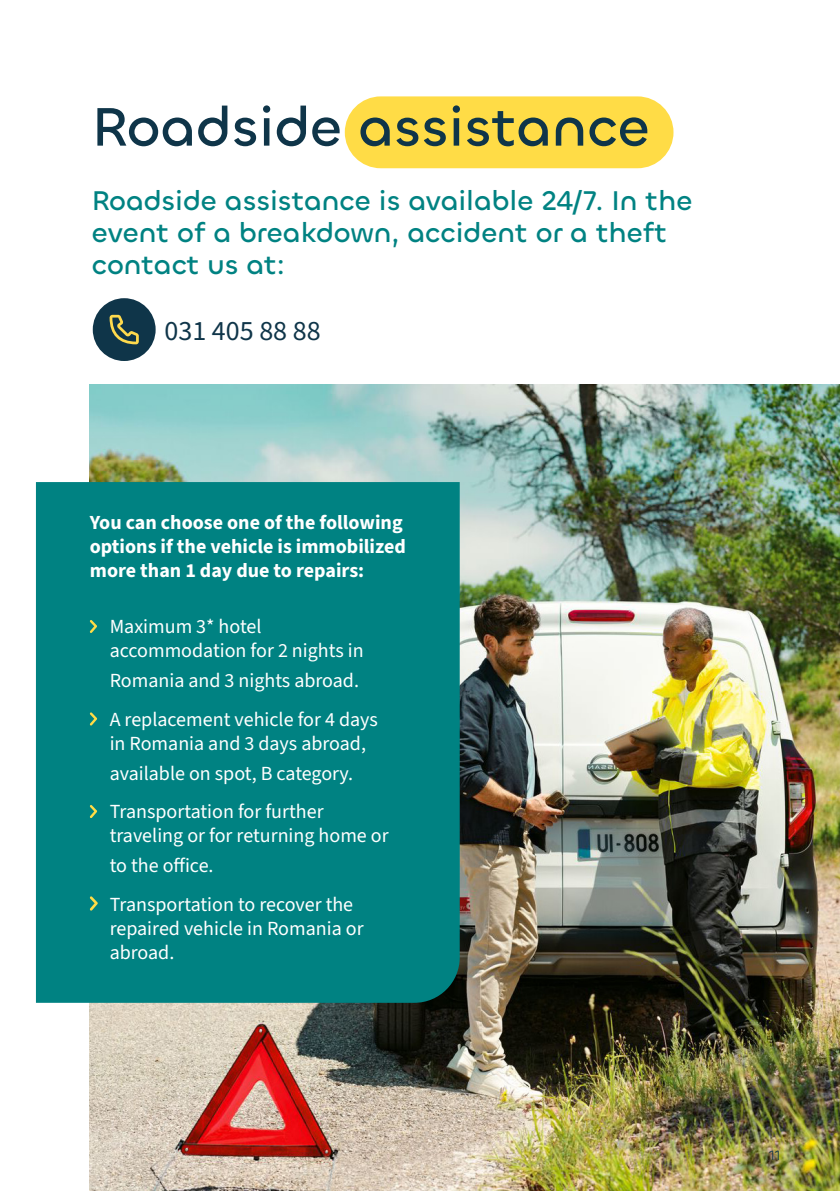
<style>
.page{position:relative;width:840px;height:1191px;background:#fff}
.page>*{position:absolute;margin:0;border:0;box-sizing:border-box;transform-origin:0 0}
.t1{font:500 56px "Chillax";color:#0f3549}
.SUBTITLE{font:500 28px/32px "Chillax";color:#008282}
.TEXT{font:28px "Source Sans 3";color:#0f3549}
.LIST{font:20px/24px "Source Sans 3";color:#fff}
.TEXT-2{font:700 20px/24px "Source Sans 3";color:#fff}
.t2{font:14px "Chillax";color:#0f3549}
</style>
<div class="page">
<img style="left:90px;top:384px;width:749px;height:807px">
<div style="left:36px;top:482px;width:423px;height:520px;background:#008282"></div>
<div style="left:344px;top:96px;width:329px;height:72px;background:#ffdc46;border-radius:36px"></div>
<svg style="left:90px;top:620px;width:7px;height:13px"></svg>
<svg style="left:90px;top:712px;width:7px;height:13px"></svg>
<svg style="left:90px;top:805px;width:7px;height:13px"></svg>
<svg style="left:90px;top:896px;width:8px;height:14px"></svg>
<div style="left:93px;top:298px;width:62px;height:63px;background:#0f3549;border-radius:50%"></div>
<svg style="left:109px;top:315px;width:30px;height:29px"></svg>
<p class="t1" style="left:92px;top:92px;width:559px">Roadside assistance</p>
<p class="SUBTITLE" style="left:92px;top:184px;width:602px">Roadside assistance is available 24/7. In the event of a breakdown, accident or a theft contact us at:</p>
<p class="TEXT" style="left:164px;top:312px;width:157px">031 405 88 88</p>
<p class="TEXT-2" style="left:90px;top:511px;width:317px">You can choose one of the following options if the vehicle is immobilized more than 1 day due to repairs:</p>
<p class="LIST" style="left:110px;top:615px;width:255px">Maximum 3* hotel accommodation for 2 nights in</p>
<p class="LIST" style="left:110px;top:669px;width:251px">Romania and 3 nights abroad.</p>
<p class="LIST" style="left:110px;top:707px;width:269px">A replacement vehicle for 4 days in Romania and 3 days abroad,</p>
<p class="LIST" style="left:110px;top:761px;width:245px">available on spot, B category.</p>
<p class="LIST" style="left:110px;top:800px;width:280px">Transportation for further traveling or for returning home or</p>
<p class="LIST" style="left:110px;top:854px;width:105px">to the office.</p>
<p class="LIST" style="left:110px;top:892px;width:255px">Transportation to recover the repaired vehicle in Romania or abroad.</p>
<p class="t2" style="left:768px;top:1146px;width:13px">11</p>
</div>
